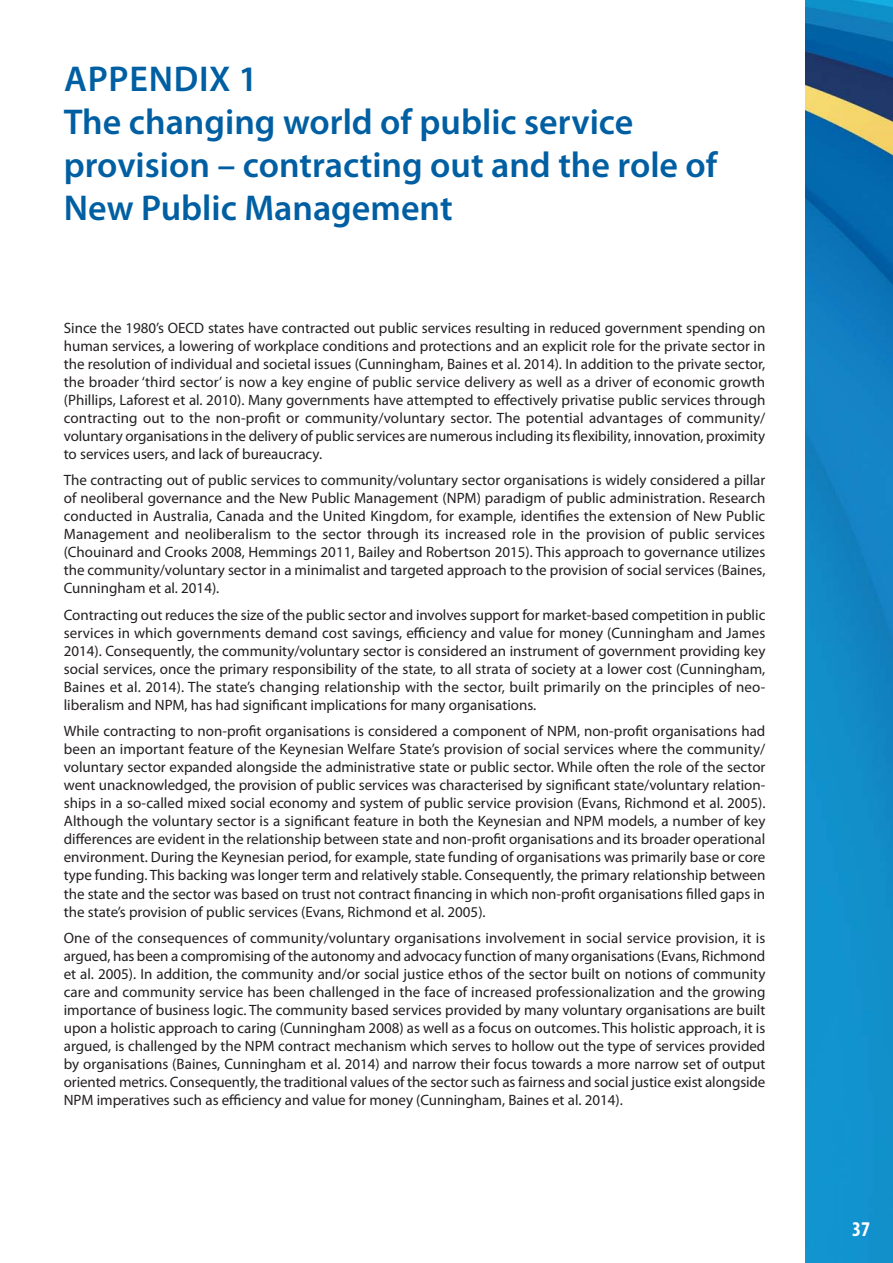
<style>
.page{position:relative;width:893px;height:1263px;background:#fff}
.page>*{position:absolute;margin:0;border:0;box-sizing:border-box;transform-origin:0 0}
.t1{font:600 36px/43.2px "Myriad Pro";color:#005fa2}
.t2{font:700 condensed 21px "Myriad Pro";color:#fff}
.t3{font:15px/18px "Myriad Pro";color:#231f20;text-align:justify}
</style>
<div class="page">
<img style="left:805px;top:0;width:88px;height:1263px">
<h1 class="t1" style="left:64px;top:60px;width:655px">APPENDIX 1<br>The changing world of public service provision – contracting out and the role of<br>New Public Management</h1>
<p class="t3" style="left:64px;top:320px;width:703px">Since the 1980’s OECD states have contracted out public services resulting in reduced government spending on human services, a lowering of workplace conditions and protections and an explicit role for the private sector in the resolution of individual and societal issues (Cunningham, Baines et al. 2014). In addition to the private sector, the broader ‘third sector’ is now a key engine of public service delivery as well as a driver of economic growth (Phillips, Laforest et al. 2010). Many governments have attempted to effectively privatise public services through contracting out to the non-profit or community/voluntary sector. The potential advantages of community/ voluntary organisations in the delivery of public services are numerous including its flexibility, innovation, proximity to services users, and lack of bureaucracy.</p>
<p class="t3" style="left:64px;top:473px;width:703px">The contracting out of public services to community/voluntary sector organisations is widely considered a pillar of neoliberal governance and the New Public Management (NPM) paradigm of public administration. Research conducted in Australia, Canada and the United Kingdom, for example, identifies the extension of New Public Management and neoliberalism to the sector through its increased role in the provision of public services (Chouinard and Crooks 2008, Hemmings 2011, Bailey and Robertson 2015). This approach to governance utilizes the community/voluntary sector in a minimalist and targeted approach to the provision of social services (Baines, Cunningham et al. 2014).</p>
<p class="t3" style="left:64px;top:607px;width:703px">Contracting out reduces the size of the public sector and involves support for market-based competition in public services in which governments demand cost savings, efficiency and value for money (Cunningham and James 2014). Consequently, the community/voluntary sector is considered an instrument of government providing key social services, once the primary responsibility of the state, to all strata of society at a lower cost (Cunningham, Baines et al. 2014). The state’s changing relationship with the sector, built primarily on the principles of neo&shy;liberalism and NPM, has had significant implications for many organisations.</p>
<p class="t3" style="left:64px;top:724px;width:703px">While contracting to non-profit organisations is considered a component of NPM, non-profit organisations had been an important feature of the Keynesian Welfare State’s provision of social services where the community/ voluntary sector expanded alongside the administrative state or public sector. While often the role of the sector went unacknowledged, the provision of public services was characterised by significant state/voluntary relation - ships in a so-called mixed social economy and system of public service provision (Evans, Richmond et al. 2005).<br>Although the voluntary sector is a significant feature in both the Keynesian and NPM models, a number of key differences are evident in the relationship between state and non-profit organisations and its broader operational environment. During the Keynesian period, for example, state funding of organisations was primarily base or core type funding. This backing was longer term and relatively stable. Consequently, the primary relationship between the state and the sector was based on trust not contract financing in which non-profit organisations filled gaps in the state’s provision of public services (Evans, Richmond et al. 2005).</p>
<p class="t3" style="left:64px;top:930px;width:703px">One of the consequences of community/voluntary organisations involvement in social service provision, it is argued, has been a compromising of the autonomy and advocacy function of many organisations (Evans, Richmond et al. 2005). In addition, the community and/or social justice ethos of the sector built on notions of community care and community service has been challenged in the face of increased professionalization and the growing importance of business logic. The community based services provided by many voluntary organisations are built upon a holistic approach to caring (Cunningham 2008) as well as a focus on outcomes. This holistic approach, it is argued, is challenged by the NPM contract mechanism which serves to hollow out the type of services provided by organisations (Baines, Cunningham et al. 2014) and narrow their focus towards a more narrow set of output oriented metrics. Consequently, the traditional values of the sector such as fairness and social justice exist alongside NPM imperatives such as efficiency and value for money (Cunningham, Baines et al. 2014).</p>
<h2 class="t2" style="left:852px;top:1217px;width:19px">37</h2>
</div>
